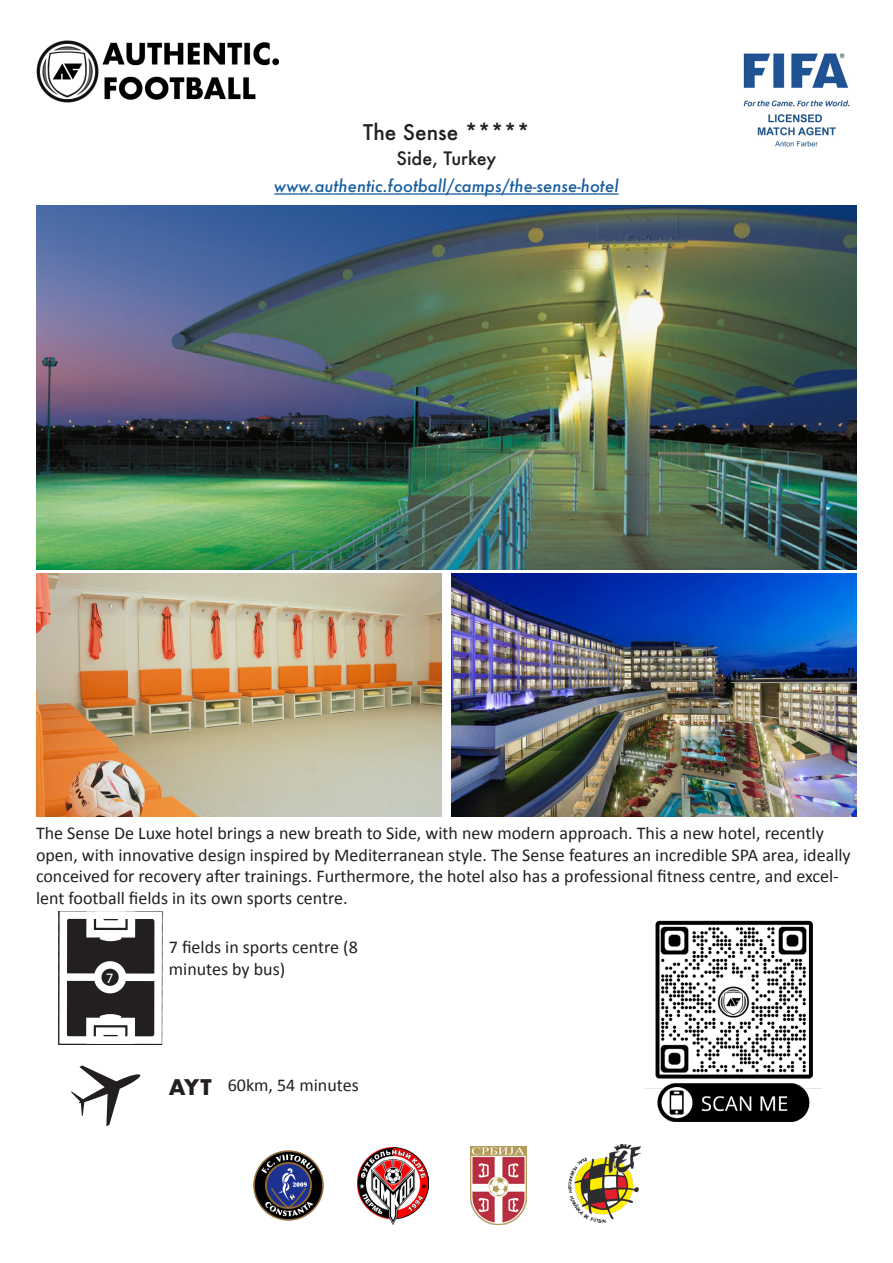
<style>
.page{position:relative;width:893px;height:1263px;background:#fff}
.page>*{position:absolute;margin:0;border:0;box-sizing:border-box;transform-origin:0 0}
.t1{font:500 21px "Futura";color:#231f20}
.t2{font:700 21px "Futura";color:#231f20}
.t3{font:18px/21.6px "Calibri";color:#231f20}
.t4{font:500 18px "Futura";color:#231f20}
.t5{font:italic 500 16.5px "Futura";color:#175d9e}
.t6{font:15px "Calibri";color:#fff}
</style>
<div class="page">
<img style="left:36px;top:40px;width:243px;height:63px">
<img style="left:743px;top:53px;width:107px;height:94px">
<hr style="left:274px;top:193px;width:345px;height:2px;background:#175d9e">
<img style="left:36px;top:205px;width:821px;height:365px">
<img style="left:36px;top:574px;width:405px;height:243px">
<img style="left:452px;top:574px;width:405px;height:243px">
<svg style="left:72px;top:1066px;width:69px;height:60px"></svg>
<img style="left:645px;top:920px;width:177px;height:201px">
<svg style="left:58px;top:911px;width:105px;height:134px"></svg>
<img style="left:357px;top:1147px;width:71px;height:77px">
<img style="left:471px;top:1147px;width:55px;height:77px">
<img style="left:568px;top:1144px;width:73px;height:79px">
<img style="left:253px;top:1150px;width:71px;height:71px">
<p class="t1" style="left:363px;top:117px;width:168px">The Sense *****</p>
<p class="t4" style="left:397px;top:146px;width:101px">Side, Turkey</p>
<p class="t5" style="left:274px;top:175px;width:346px">www.authentic.football/camps/the-sense-hotel</p>
<p class="t3" style="left:36px;top:822px;width:816px">The Sense De Luxe hotel brings a new breath to Side, with new modern approach. This a new hotel, recently open, with innovative design inspired by Mediterranean style. The Sense features an incredible SPA area, ideally conceived for recovery after trainings. Furthermore, the hotel also has a professional fitness centre, and excel&shy;lent football fields in its own sports centre.</p>
<p class="t3" style="left:169px;top:936px;width:190px">7 fields in sports centre (8 minutes by bus)</p>
<p class="t6" style="left:106px;top:967px;width:9px">7</p>
<p class="t2" style="left:169px;top:1072px;width:44px">AYT</p>
<p class="t3" style="left:228px;top:1074px;width:132px">60km, 54 minutes</p>
</div>
